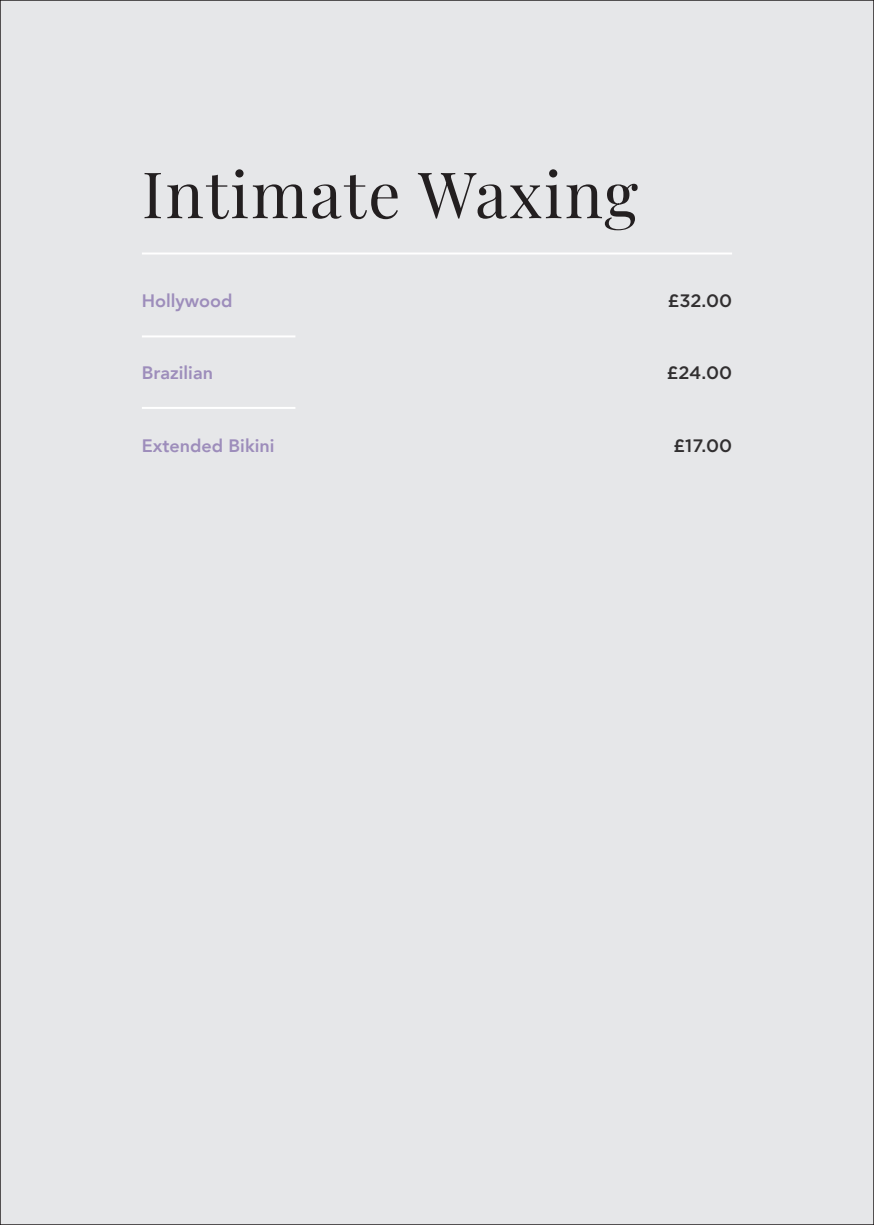
<style>
.page{position:relative;width:874px;height:1225px;background:#fff}
.page>*{position:absolute;margin:0;border:0;box-sizing:border-box;transform-origin:0 0}
.t1{font:64px "Playfair Display";letter-spacing:.03em;color:#231f20}
.t2{font:800 18px "Avenir";color:#9d8dbb}
.t3{font:500 18px "Gotham";color:#312f30}
</style>
<div class="page">
<div style="left:2px;top:2px;width:869px;height:1221px;background:#e6e7e9"></div>
<hr style="left:142px;top:252px;width:589px;height:2px;background:#fff">
<hr style="left:142px;top:407px;width:153px;height:2px;background:#fff">
<hr style="left:142px;top:335px;width:153px;height:2px;background:#fff">
<p class="t1" style="left:142px;top:144px;width:497px">Intimate Waxing</p>
<p class="t2" style="left:142px;top:286px;width:92px">Hollywood</p>
<p class="t3" style="left:667px;top:288px;width:66px">£32.00</p>
<p class="t2" style="left:142px;top:359px;width:73px">Brazilian</p>
<p class="t3" style="left:666px;top:361px;width:67px">£24.00</p>
<p class="t2" style="left:142px;top:431px;width:134px">Extended Bikini</p>
<p class="t3" style="left:673px;top:433px;width:60px">£17.00</p>
</div>
